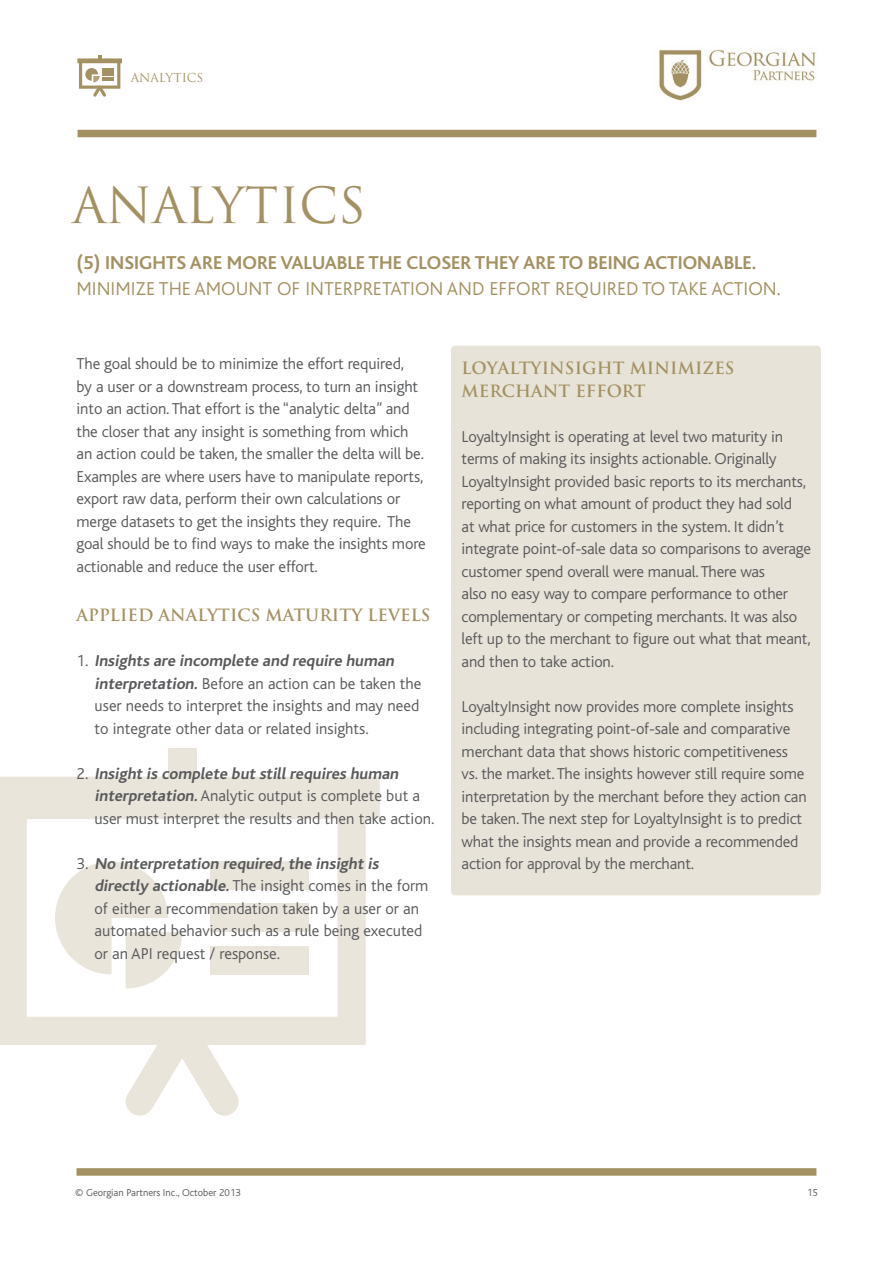
<style>
.page{position:relative;width:893px;height:1263px;background:#fff}
.page>*{position:absolute;margin:0;border:0;box-sizing:border-box;transform-origin:0 0}
.t1{font:48.6px "Trajan";color:#a39161}
.t2{font:300 19.5px "Bliss";color:#a39161}
.t3{font:700 19.5px "Bliss";color:#a39161}
.t4{font:300 16.5px/22.5px "Bliss";letter-spacing:-.01em;color:#58595b}
.t5{font:700 16.5px/22.5px "Trajan";letter-spacing:.005em;color:#a39161}
.t6{font:12px "Trajan";color:#a39161}
.t7{font:300 10.5px "Bliss";color:#58595b}
.s1{font-weight:700;font-style:italic}
</style>
<div class="page">
<div style="left:77px;top:1168px;width:739px;height:8px;background:#a39161"></div>
<div style="left:168px;top:748px;width:28px;height:43px;background:#eae5db"></div>
<svg style="left:125px;top:1045px;width:114px;height:70px"></svg>
<svg style="left:0;top:777px;width:380px;height:268px;fill:#eae5db"></svg>
<img style="left:659px;top:49px;width:157px;height:52px">
<div style="left:78px;top:130px;width:738px;height:7px;background:#a39161"></div>
<div style="left:451px;top:346px;width:370px;height:549px;background:#e8e3d8;border-radius:4px"></div>
<svg style="left:77px;top:55px;width:45px;height:42px"></svg>
<p class="t6" style="left:131px;top:70px;width:74px">ANALYTICS</p>
<h1 class="t1" style="left:72px;top:176px;width:295px">ANALYTICS</h1>
<p class="t3" style="left:77px;top:253px;width:681px">(5) INSIGHTS ARE MORE VALUABLE THE CLOSER THEY ARE TO BEING ACTIONABLE.</p>
<p class="t2" style="left:77px;top:278px;width:706px">MINIMIZE THE AMOUNT OF INTERPRETATION AND EFFORT REQUIRED TO TAKE ACTION.</p>
<p class="t4" style="left:77px;top:353px;width:351px">The goal should be to minimize the effort required,<br>by a user or a downstream process, to turn an insight into an action. That effort is the “analytic delta” and the closer that any insight is something from which an action could be taken, the smaller the delta will be.<br>Examples are where users have to manipulate reports, export raw data, perform their own calculations or merge datasets to get the insights they require. The goal should be to find ways to make the insights more actionable and reduce the user effort.</p>
<p class="t5" style="left:77px;top:604px;width:355px">APPLIED ANALYTICS MATURITY LEVELS</p>
<p class="t4" style="left:95px;top:650px;width:328px;text-indent:-18px">1 . <span class="s1">Insights are incomplete and require human interpretation.</span> Before an action can be taken the user needs to interpret the insights and may need to integrate other data or related insights.</p>
<p class="t4" style="left:95px;top:762px;width:341px;text-indent:-18px">2 . <span class="s1">Insight is complete but still requires human interpretation.</span>Analytic output is complete but a user must interpret the results and then take action.</p>
<p class="t4" style="left:95px;top:852px;width:335px;text-indent:-18px">3 . <span class="s1">No interpretation required,the insight is directly actionable.</span>The insight comes in the form of either a recommendation taken by a user or an automated behavior such as a rule being executed or an API request / response.</p>
<p class="t5" style="left:462px;top:357px;width:274px">LOYALTYINSIGHT MINIMIZES<br>MERCHANT EFFORT</p>
<p class="t4" style="left:462px;top:425px;width:351px">LoyaltyInsight is operating at level two maturity in terms of making its insights actionable. Originally LoyaltyInsight provided basic reports to its merchants, reporting on what amount of product they had sold<br>at what price for customers in the system. It didn’t integrate point-of-sale data so comparisons to average customer spend overall were manual. There was<br>also no easy way to compare performance to other complementary or competing merchants. It was also left up to the merchant to figure out what that meant, and then to take action.</p>
<p class="t4" style="left:462px;top:695px;width:347px">LoyaltyInsight now provides more complete insights including integrating point-of-sale and comparative merchant data that shows historic competitiveness vs. the market. The insights however still require some interpretation by the merchant before they action can be taken. The next step for LoyaltyInsight is to predict what the insights mean and provide a recommended action for approval by the merchant.</p>
<p class="t7" style="left:75px;top:1186px;width:167px">© Georgian Partners Inc., October 2013</p>
<p class="t7" style="left:807px;top:1186px;width:12px">15</p>
</div>
